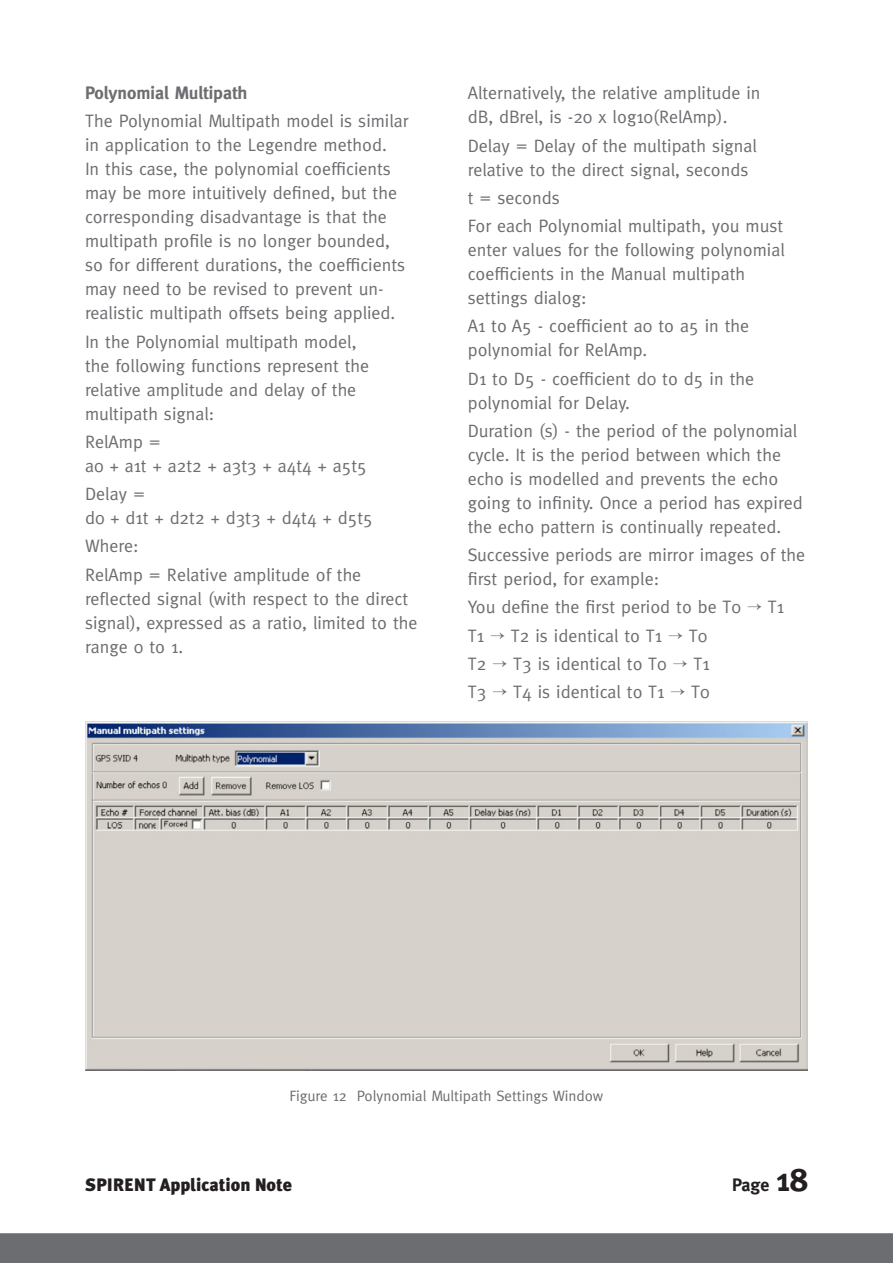
<style>
.page{position:relative;width:893px;height:1263px;background:#fff}
.page>*{position:absolute;margin:0;border:0;box-sizing:border-box;transform-origin:0 0}
.Grey_Body_Text{font:18px/24px "Meta";color:#6c6d70}
.t1{font:900 18px "Meta Plus";color:#231f20}
.Bold_Sub_Headings{font:700 18px "Meta";color:#6c6d70}
.t2{font:700 18px "Meta";color:#231f20}
.Figure_Titles{font:15px "Meta";color:#6c6d70}
.s1{font-size:33px}
</style>
<div class="page">
<div style="left:0;top:1233px;width:893px;height:30px;background:#6c6d70"></div>
<img style="left:85px;top:721px;width:723px;height:349px">
<p class="Bold_Sub_Headings" style="left:85px;top:82px;width:164px">Polynomial Multipath</p>
<p class="Grey_Body_Text" style="left:85px;top:109px;width:325px">The Polynomial Multipath model is similar in application to the Legendre method.<br>In this case, the polynomial coefficients may be more intuitively defined, but the corresponding disadvantage is that the multipath profile is no longer bounded, so for different durations, the coefficients may need to be revised to prevent un&shy;realistic multipath offsets being applied.</p>
<p class="Grey_Body_Text" style="left:85px;top:329px;width:286px">In the Polynomial multipath model, the following functions represent the relative amplitude and delay of the multipath signal:</p>
<p class="Grey_Body_Text" style="left:85px;top:429px;width:283px">RelAmp =<br>a0 + a1t + a2t2 + a3t3 + a4t4 + a5t5</p>
<p class="Grey_Body_Text" style="left:85px;top:482px;width:289px">Delay =<br>d0 + d1t + d2t2 + d3t3 + d4t4 + d5t5</p>
<p class="Grey_Body_Text" style="left:85px;top:534px;width:55px">Where:</p>
<p class="Grey_Body_Text" style="left:85px;top:562px;width:334px">RelAmp = Relative amplitude of the reflected signal (with respect to the direct signal), expressed as a ratio, limited to the range 0 to 1.</p>
<p class="Grey_Body_Text" style="left:468px;top:81px;width:294px">Alternatively, the relative amplitude in dB, dBrel, is -20 x log10(RelAmp).</p>
<p class="Grey_Body_Text" style="left:468px;top:133px;width:291px">Delay = Delay of the multipath signal relative to the direct signal, seconds</p>
<p class="Grey_Body_Text" style="left:468px;top:185px;width:94px">t = seconds</p>
<p class="Grey_Body_Text" style="left:468px;top:214px;width:319px">For each Polynomial multipath, you must enter values for the following polynomial coefficients in the Manual multipath settings dialog:</p>
<p class="Grey_Body_Text" style="left:468px;top:314px;width:283px">A1 to A5 - coefficient a0 to a5 in the polynomial for RelAmp.</p>
<p class="Grey_Body_Text" style="left:468px;top:366px;width:288px">D1 to D5 - coefficient d0 to d5 in the polynomial for Delay.</p>
<p class="Grey_Body_Text" style="left:468px;top:418px;width:336px">Duration (s) - the period of the polynomial cycle. It is the period between which the echo is modelled and prevents the echo going to infinity. Once a period has expired the echo pattern is continually repeated.</p>
<p class="Grey_Body_Text" style="left:468px;top:543px;width:339px">Successive periods are mirror images of the first period, for example:</p>
<p class="Grey_Body_Text" style="left:468px;top:595px;width:318px">You define the first period to be T0 → T1</p>
<p class="Grey_Body_Text" style="left:468px;top:623px;width:241px">T1 → T2 is identical to T1 → T0</p>
<p class="Grey_Body_Text" style="left:468px;top:651px;width:244px">T2 → T3 is identical to T0 → T1</p>
<p class="Grey_Body_Text" style="left:468px;top:680px;width:244px">T3 → T4 is identical to T1 → T0</p>
<p class="Figure_Titles" style="left:290px;top:1087px;width:315px">Figure 12 Polynomial Multipath Settings Window</p>
<p class="t1" style="left:85px;top:1174px;width:208px">SPIRENT Application Note</p>
<p class="t2" style="left:732px;top:1174px;width:77px">Page <span class="s1">18</span></p>
</div>
